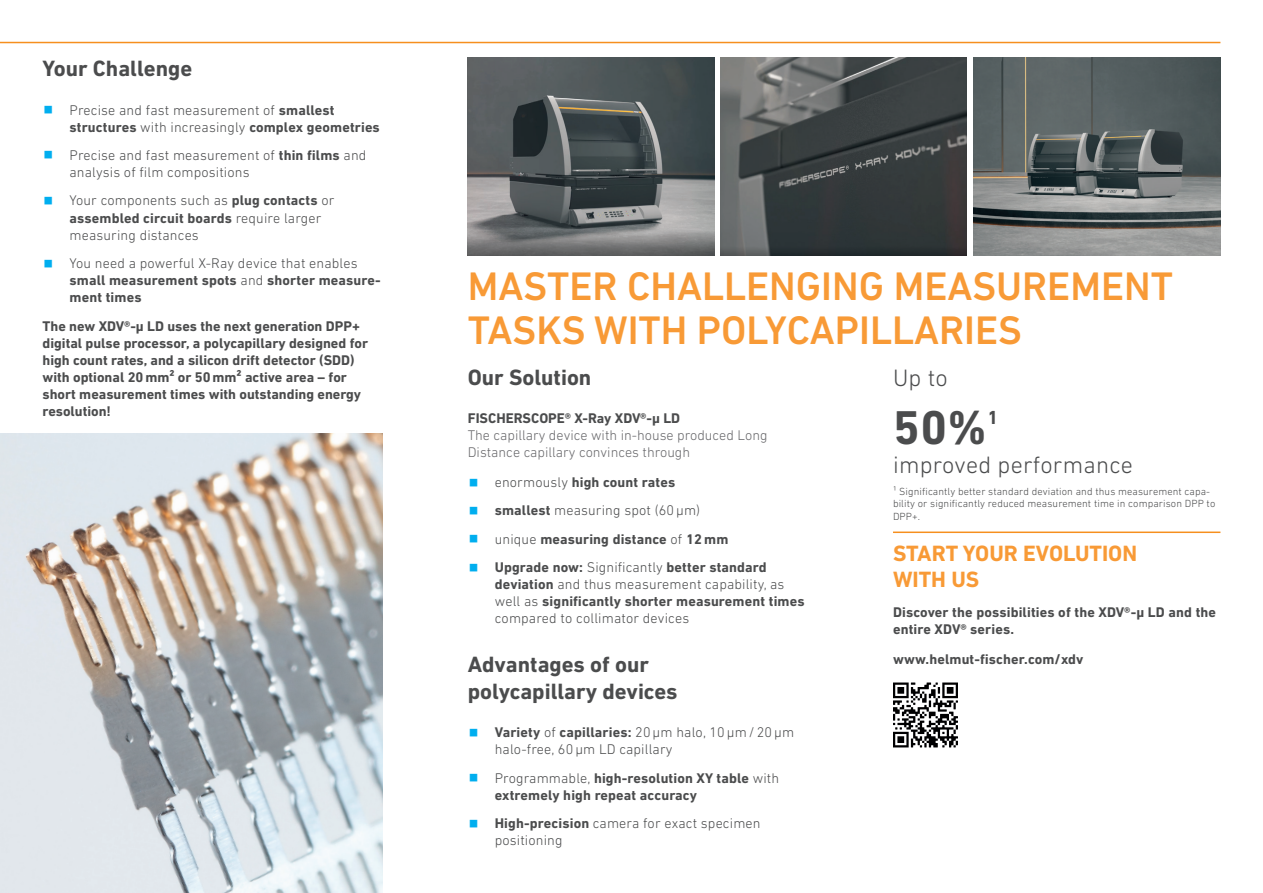
<style>
.page{position:relative;width:1263px;height:893px;background:#fff}
.page>*{position:absolute;margin:0;border:0;box-sizing:border-box;transform-origin:0 0}
.t1{font:700 48.3px "DIN Next LT Pro";color:#4b4c4d}
.t2{font:500 40.5px/43.5px "DIN Next LT Pro";color:#f89a36}
.t3{font:300 24.15px "DIN Next LT Pro";letter-spacing:.01em;color:#4b4c4d}
.t4{font:700 22.5px/27px "DIN Next LT Pro";color:#4b4c4d}
.t5{font:700 22.5px/25.5px "DIN Next LT Pro";color:#f89a36}
.t6{font:700 19.2px "DIN Next LT Pro";color:#4b4c4d}
.t7{font:700 14.25px/17.1px "DIN Next LT Pro";color:#4b4c4d}
.t8{font:300 14.25px/17.1px "DIN Next LT Pro";letter-spacing:.01em;color:#4b4c4d}
.t9{font:300 14.25px/17.1px "DIN Next LT Pro";color:#69696c}
.t10{font:300 10.5px/12.6px "DIN Next LT Pro";letter-spacing:.01em;color:#4b4c4d}
.s1{font-weight:700}
.s2{font-weight:300}
</style>
<div class="page">
<img style="left:0;top:433px;width:383px;height:460px">
<hr style="left:0;top:42px;width:1220px;height:1px;background:#f68f1e">
<img style="left:468px;top:58px;width:247px;height:197px">
<img style="left:720px;top:58px;width:247px;height:197px">
<img style="left:973px;top:58px;width:247px;height:197px">
<hr style="left:893px;top:531px;width:327px;height:2px;background:#f68f1e">
<img style="left:893px;top:682px;width:65px;height:66px">
<h3 class="t4" style="left:43px;top:55px;width:151px">Your Challenge</h3>
<p class="t8" style="left:70px;top:101px;width:312px">Precise and fast measurement of <span class="s1">smallest structures</span> with increasingly <span class="s1">complex geometries</span></p>
<p class="t8" style="left:70px;top:146px;width:298px">Precise and fast measurement of <span class="s1">thin films</span> and analysis of film compositions</p>
<p class="t8" style="left:70px;top:192px;width:266px">Your components such as <span class="s1">plug contacts</span> or <span class="s1">assembled circuit boards</span> require larger measuring distances</p>
<p class="t7" style="left:70px;top:255px;width:313px"><span class="s2">You need a powerful X-Ray device that enables </span>small measurement spots <span class="s2">and</span> shorter measure&shy;ment times</p>
<p class="t7" style="left:43px;top:317px;width:327px">The new XDV®-µ LD uses the next generation DPP+ digital pulse processor, a polycapillary designed for high count rates, and a silicon drift detector (SDD) with optional 20mm² or 50mm² active area – for short measurement times with outstanding energy resolution!</p>
<h2 class="t2" style="left:468px;top:265px;width:707px">MASTER CHALLENGING MEASUREMENT<br>TASKS WITH POLYCAPILLARIES</h2>
<h3 class="t4" style="left:468px;top:363px;width:125px">Our Solution</h3>
<p class="t7" style="left:468px;top:410px;width:214px">FISCHERSCOPE® X-Ray XDV®-µ LD</p>
<p class="t9" style="left:468px;top:427px;width:301px">The capillary device with in-house produced Long<br>Distance capillary convinces through</p>
<p class="t7" style="left:495px;top:468px;width:273px;line-height:28.3px"><span class="s2">enormously</span> high count rates<br>smallest <span class="s2">measuring spot (60 µm)<br>unique</span> measuring distance <span class="s2">of</span> 12 mm Upgrade now: <span class="s2">Significantly</span> better standard</p>
<p class="t8" style="left:495px;top:576px;width:311px"><span class="s1">deviation</span> and thus measurement capability, as well as <span class="s1">significantly shorter measurement times </span>compared to collimator devices</p>
<h3 class="t4" style="left:468px;top:650px;width:211px">Advantages of our polycapillary devices</h3>
<p class="t8" style="left:495px;top:724px;width:301px"><span class="s1">Variety</span> of <span class="s1">capillaries:</span> 20 µm halo, 10 µm / 20 µm halo-free, 60 µm LD capillary</p>
<p class="t7" style="left:495px;top:769px;width:286px"><span class="s2">Programmable,</span> high-resolution XY table <span class="s2">with </span>extremely high repeat accuracy</p>
<p class="t8" style="left:495px;top:814px;width:267px"><span class="s1">High-precision</span> camera for exact specimen positioning</p>
<h3 class="t3" style="left:893px;top:364px;width:56px">Up to</h3>
<h1 class="t1" style="left:893px;top:399px;width:95px">50%</h1>
<h3 class="t6" style="left:987px;top:406px;width:12px">1</h3>
<h3 class="t3" style="left:893px;top:451px;width:242px">improved performance</h3>
<p class="t10" style="left:893px;top:485px;width:324px">¹ Significantly better standard deviation and thus measurement capa&shy;bility or significantly reduced measurement time in comparison DPP to<br>DPP+.</p>
<h3 class="t5" style="left:893px;top:541px;width:246px">START YOUR EVOLUTION<br>WITH US</h3>
<p class="t7" style="left:893px;top:603px;width:325px">Discover the possibilities of the XDV®-µ LD and the entire XDV® series.</p>
<p class="t7" style="left:893px;top:650px;width:192px">www.helmut-fischer.com/xdv</p>
</div>
